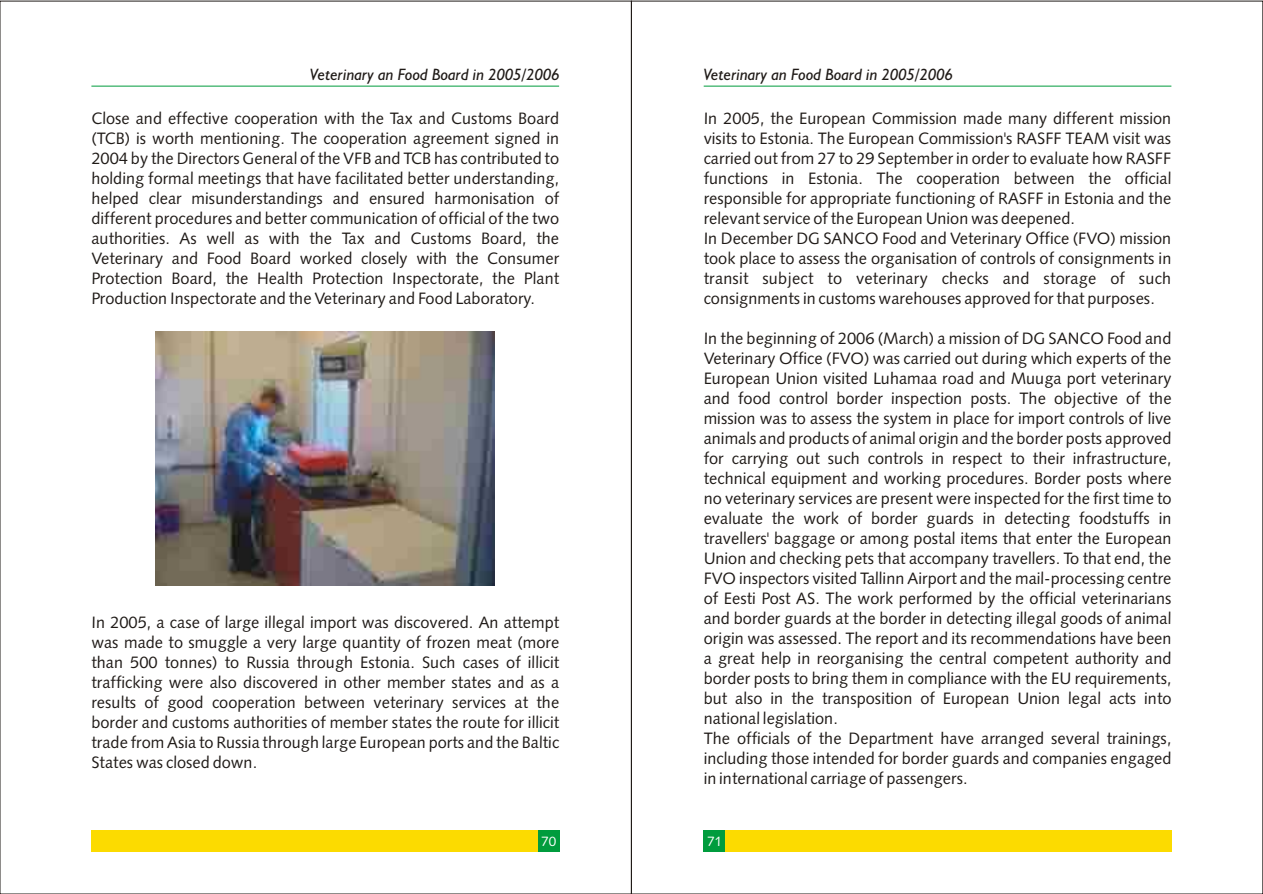
<style>
.page{position:relative;width:1263px;height:894px;background:#fff}
.page>*{position:absolute;margin:0;border:0;box-sizing:border-box;transform-origin:0 0}
.t1{font:16.5px/20.1px "Humanst 531 BT";color:#1f1a17}
.t2{font:italic 16.5px "Humanst 521 BT";color:#1f1a17}
.t3{font:13.5px "Humanst 531 BT";color:#fff}
</style>
<div class="page">
<div style="left:725px;top:830px;width:446px;height:21px;background:#fcdb00"></div>
<div style="left:704px;top:830px;width:21px;height:21px;background:#009c3d"></div>
<hr style="left:704px;top:86px;width:467px;height:1px;background:#009c3d">
<div style="left:91px;top:830px;width:447px;height:21px;background:#fcdb00"></div>
<div style="left:538px;top:830px;width:21px;height:21px;background:#009c3d"></div>
<hr style="left:91px;top:86px;width:468px;height:1px;background:#009c3d">
<img style="left:156px;top:331px;width:339px;height:254px">
<p class="t2" style="left:310px;top:67px;width:251px">Veterinary an Food Board in 2005/2006</p>
<p class="t1" style="left:91px;top:109px;width:469px;text-align:justify">Close and effective cooperation with the Tax and Customs Board (TCB) is worth mentioning. The cooperation agreement signed in 2004 by the Directors General of the VFB and TCB has contributed to holding formal meetings that have facilitated better understanding, helped clear misunderstandings and ensured harmonisation of different procedures and better communication of official of the two authorities. As well as with the Tax and Customs Board, the Veterinary and Food Board worked closely with the Consumer Protection Board, the Health Protection Inspectorate, the Plant Production Inspectorate and the Veterinary and Food Laboratory.</p>
<p class="t1" style="left:91px;top:614px;width:469px;text-align:justify">In 2005, a case of large illegal import was discovered. An attempt was made to smuggle a very large quantity of frozen meat (more than 500 tonnes) to Russia through Estonia. Such cases of illicit trafficking were also discovered in other member states and as a results of good cooperation between veterinary services at the border and customs authorities of member states the route for illicit trade from Asia to Russia through large European ports and the Baltic States was closed down.</p>
<p class="t3" style="left:541px;top:836px;width:17px">70</p>
<p class="t2" style="left:703px;top:67px;width:251px">Veterinary an Food Board in 2005/2006</p>
<p class="t1" style="left:704px;top:109px;width:469px">In 2005, the European Commission made many different mission visits to Estonia. The European Commission's RASFF TEAM visit was carried out from 27 to 29 September in order to evaluate how RASFF functions in Estonia. The cooperation between the official responsible for appropriate functioning of RASFF in Estonia and the relevant service of the European Union was deepened.<br>In December DG SANCO Food and Veterinary Office (FVO) mission took place to assess the organisation of controls of consignments in transit subject to veterinary checks and storage of such consignments in customs warehouses approved for that purposes.</p>
<p class="t1" style="left:704px;top:329px;width:469px">In the beginning of 2006 (March) a mission of DG SANCO Food and Veterinary Office (FVO) was carried out during which experts of the European Union visited Luhamaa road and Muuga port veterinary and food control border inspection posts. The objective of the mission was to assess the system in place for import controls of live animals and products of animal origin and the border posts approved for carrying out such controls in respect to their infrastructure, technical equipment and working procedures. Border posts where no veterinary services are present were inspected for the first time to evaluate the work of border guards in detecting foodstuffs in travellers' baggage or among postal items that enter the European Union and checking pets that accompany travellers. To that end, the FVO inspectors visited Tallinn Airport and the mail-processing centre of Eesti Post AS. The work performed by the official veterinarians and border guards at the border in detecting illegal goods of animal origin was assessed. The report and its recommendations have been a great help in reorganising the central competent authority and border posts to bring them in compliance with the EU requirements, but also in the transposition of European Union legal acts into national legislation.<br>The officials of the Department have arranged several trainings, including those intended for border guards and companies engaged in international carriage of passengers.</p>
<p class="t3" style="left:707px;top:835px;width:17px">71</p>
</div>
